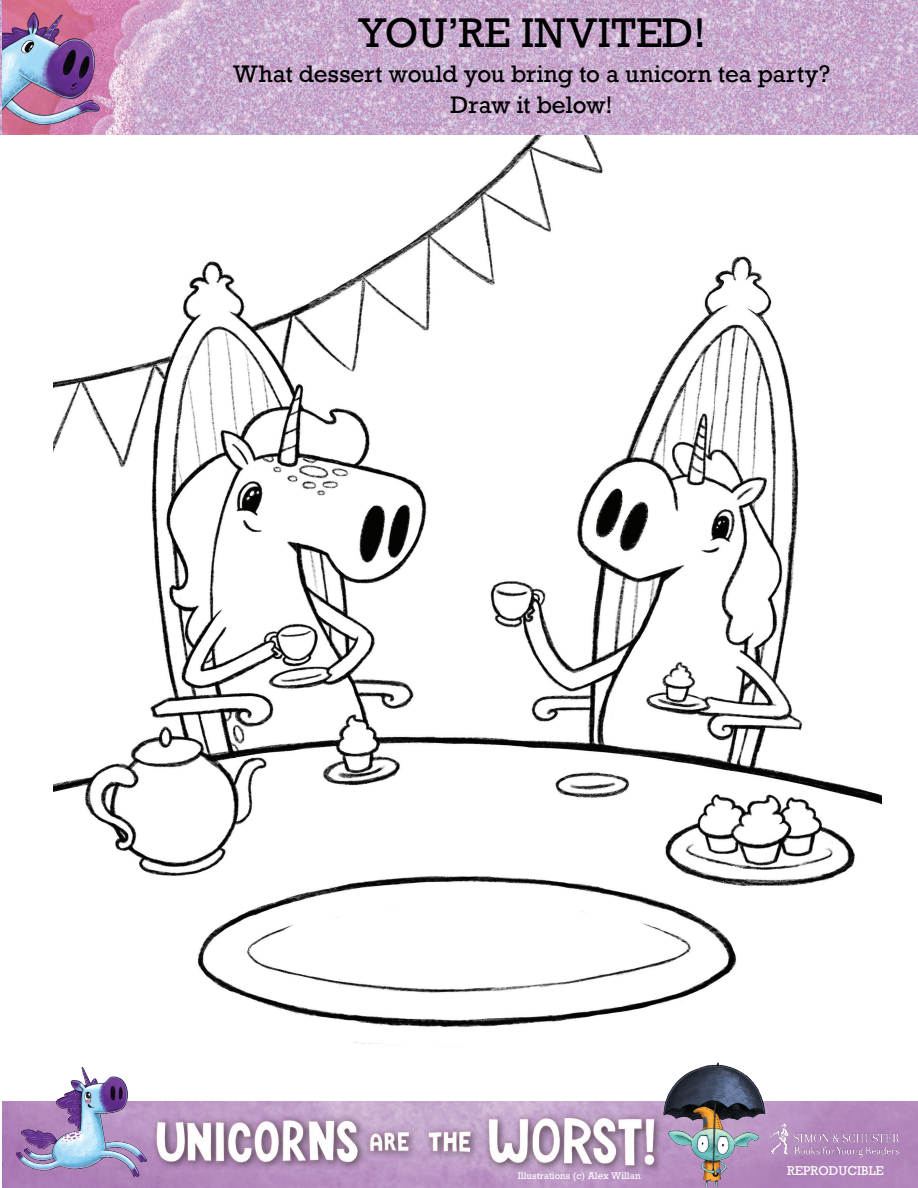
<style>
.page{position:relative;width:918px;height:1188px;background:#fff}
.page>*{position:absolute;margin:0;border:0;box-sizing:border-box;transform-origin:0 0}
.t1{font:39px "Rockwell";color:#000}
.t2{font:22.5px "Rockwell";color:#000}
.t3{font:12px "Rockwell";color:#fff}
.t4{font:9px "Rockwell";color:#fff}
</style>
<div class="page">
<img style="left:0;top:0;width:918px;height:135px">
<div style="left:150px;top:1114px;width:218px;height:58px;background:#231f20;opacity:.75"></div>
<img style="left:158px;top:1109px;width:207px;height:57px">
<div style="left:364px;top:1125px;width:116px;height:36px;background:#231f20;opacity:.75"></div>
<img style="left:356px;top:1128px;width:94px;height:24px">
<div style="left:483px;top:1111px;width:181px;height:64px;background:#231f20;opacity:.75"></div>
<img style="left:450px;top:1115px;width:192px;height:70px">
<img style="left:0;top:1067px;width:158px;height:121px">
<img style="left:642px;top:1062px;width:158px;height:126px">
<img style="left:770px;top:1124px;width:130px;height:34px">
<img style="left:54px;top:135px;width:827px;height:910px">
<p class="t1" style="left:357px;top:9px;width:350px">YOU’RE INVITED!</p>
<p class="t2" style="left:233px;top:60px;width:599px">What dessert would you bring to a unicorn tea party?</p>
<p class="t2" style="left:451px;top:91px;width:164px">Draw it below!</p>
<p class="t4" style="left:518px;top:1170px;width:124px">Illustrations (c) Alex Willan</p>
<p class="t3" style="left:787px;top:1163px;width:98px">REPRODUCIBLE</p>
</div>
